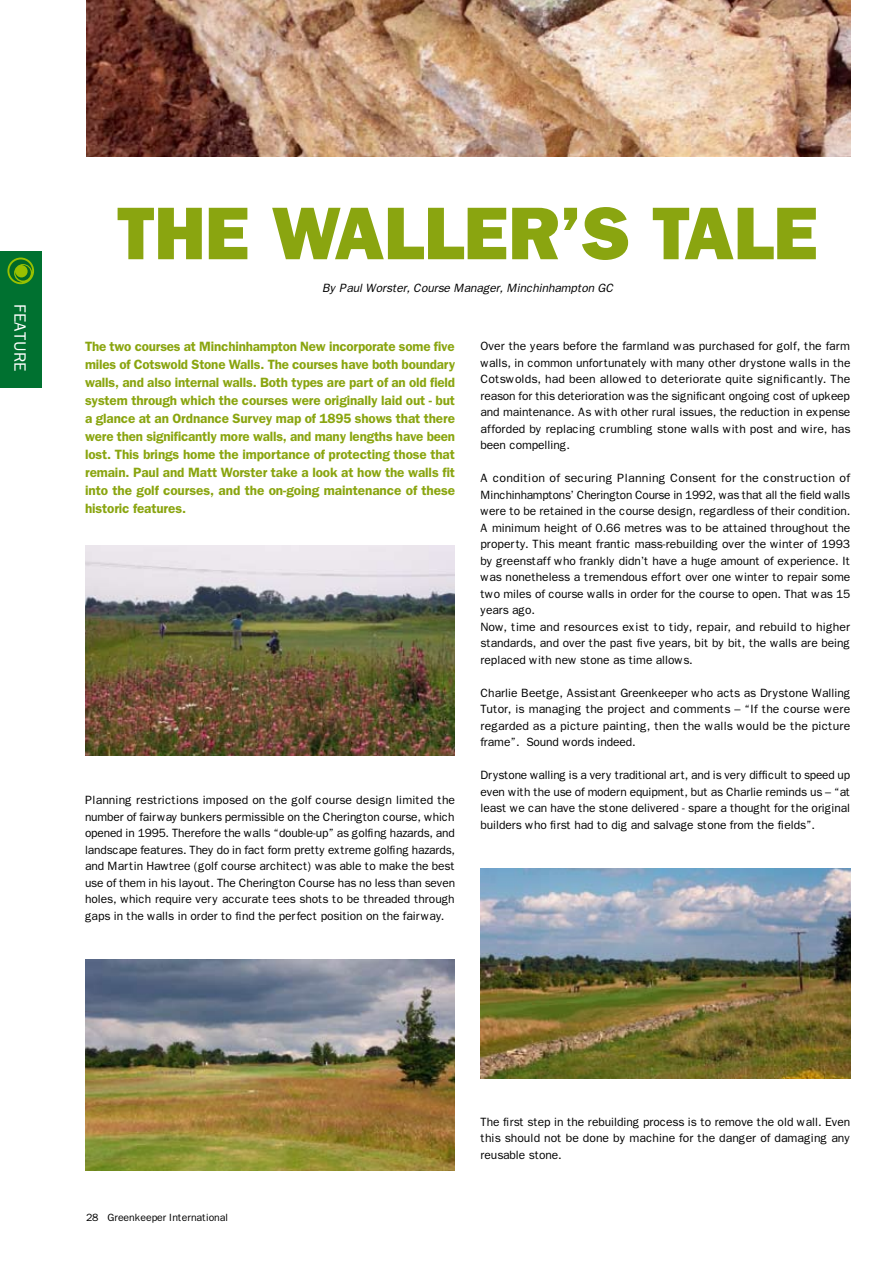
<style>
.page{position:relative;width:893px;height:1263px;background:#fff}
.page>*{position:absolute;margin:0;border:0;box-sizing:border-box;transform-origin:0 0}
.t1{font:800 75px "Franklin Gothic";letter-spacing:-.005em;color:#8aa510}
.t2{font:16.5px "Franklin Gothic";letter-spacing:-.005em;color:#fff}
.t3{font:600 13.5px/18px "Franklin Gothic";letter-spacing:-.005em;color:#8aa510;text-align:justify}
.t4{font:12px/16.5px "Franklin Gothic";letter-spacing:-.01em;color:#000;text-align:justify}
.t5{font:12px/16.5px "Franklin Gothic";letter-spacing:-.01em;color:#000;scale:1.04 1}
.t6{font:italic 12px "Franklin Gothic";letter-spacing:-.01em;color:#000}
.t7{font:10.5px "Franklin Gothic";letter-spacing:-.01em;color:#000}
</style>
<div class="page">
<div style="left:0;top:252px;width:41px;height:136px;background:#007130"></div>
<svg style="left:7px;top:258px;width:27px;height:26px"></svg>
<svg style="left:9px;top:259px;width:23px;height:23px"></svg>
<img style="left:85px;top:546px;width:370px;height:210px">
<img style="left:85px;top:959px;width:370px;height:211px">
<img style="left:480px;top:868px;width:370px;height:210px">
<img style="left:86px;top:0;width:764px;height:156px">
<h2 class="t2" style="left:30px;top:304px;width:69px;rotate:90deg">FEATURE</h2>
<h1 class="t1" style="left:117px;top:189px;width:703px">THE WALLER’S TALE</h1>
<p class="t6" style="left:322px;top:281px;width:293px">By Paul Worster, Course Manager, Minchinhampton GC</p>
<p class="t3" style="left:85px;top:338px;width:372px">The two courses at Minchinhampton New incorporate some five miles of Cotswold Stone Walls. The courses have both boundary walls, and also internal walls. Both types are part of an old field system through which the courses were originally laid out - but a glance at an Ordnance Survey map of 1895 shows that there were then significantly more walls, and many lengths have been lost. This brings home the importance of protecting those that remain. Paul and Matt Worster take a look at how the walls fit into the golf courses, and the on-going maintenance of these historic features.</p>
<p class="t4" style="left:85px;top:792px;width:372px">Planning restrictions imposed on the golf course design limited the number of fairway bunkers permissible on the Cherington course, which opened in 1995. Therefore the walls “double-up” as golfing hazards, and landscape features. They do in fact form pretty extreme golfing hazards, and Martin Hawtree (golf course architect) was able to make the best use of them in his layout. The Cherington Course has no less than seven holes, which require very accurate tees shots to be threaded through gaps in the walls in order to find the perfect position on the fairway.</p>
<p class="t4" style="left:480px;top:338px;width:372px">Over the years before the farmland was purchased for golf, the farm walls, in common unfortunately with many other drystone walls in the Cotswolds, had been allowed to deteriorate quite significantly. The reason for this deterioration was the significant ongoing cost of upkeep and maintenance. As with other rural issues, the reduction in expense afforded by replacing crumbling stone walls with post and wire, has been compelling.</p>
<p class="t5" style="left:480px;top:470px;width:357px">A condition of securing Planning Consent for the construction of Minchinhamptons’ Cherington Course in 1992, was that all the field walls were to be retained in the course design, regardless of their condition.<br>A minimum height of 0.66 metres was to be attained throughout the property. This meant frantic mass-rebuilding over the winter of 1993 by greenstaff who frankly didn’t have a huge amount of experience. It was nonetheless a tremendous effort over one winter to repair some two miles of course walls in order for the course to open. That was 15 years ago.<br>Now, time and resources exist to tidy, repair, and rebuild to higher standards, and over the past five years, bit by bit, the walls are being replaced with new stone as time allows.</p>
<p class="t4" style="left:480px;top:684px;width:372px">Charlie Beetge, Assistant Greenkeeper who acts as Drystone Walling Tutor, is managing the project and comments – “If the course were regarded as a picture painting, then the walls would be the picture frame”. Sound words indeed.</p>
<p class="t4" style="left:480px;top:767px;width:371px">Drystone walling is a very traditional art, and is very difficult to speed up even with the use of modern equipment, but as Charlie reminds us – “at least we can have the stone delivered - spare a thought for the original builders who first had to dig and salvage stone from the fields”.</p>
<p class="t7" style="left:86px;top:1212px;width:144px">28 Greenkeeper International</p>
<p class="t4" style="left:480px;top:1113px;width:371px">The first step in the rebuilding process is to remove the old wall. Even this should not be done by machine for the danger of damaging any reusable stone.</p>
</div>
